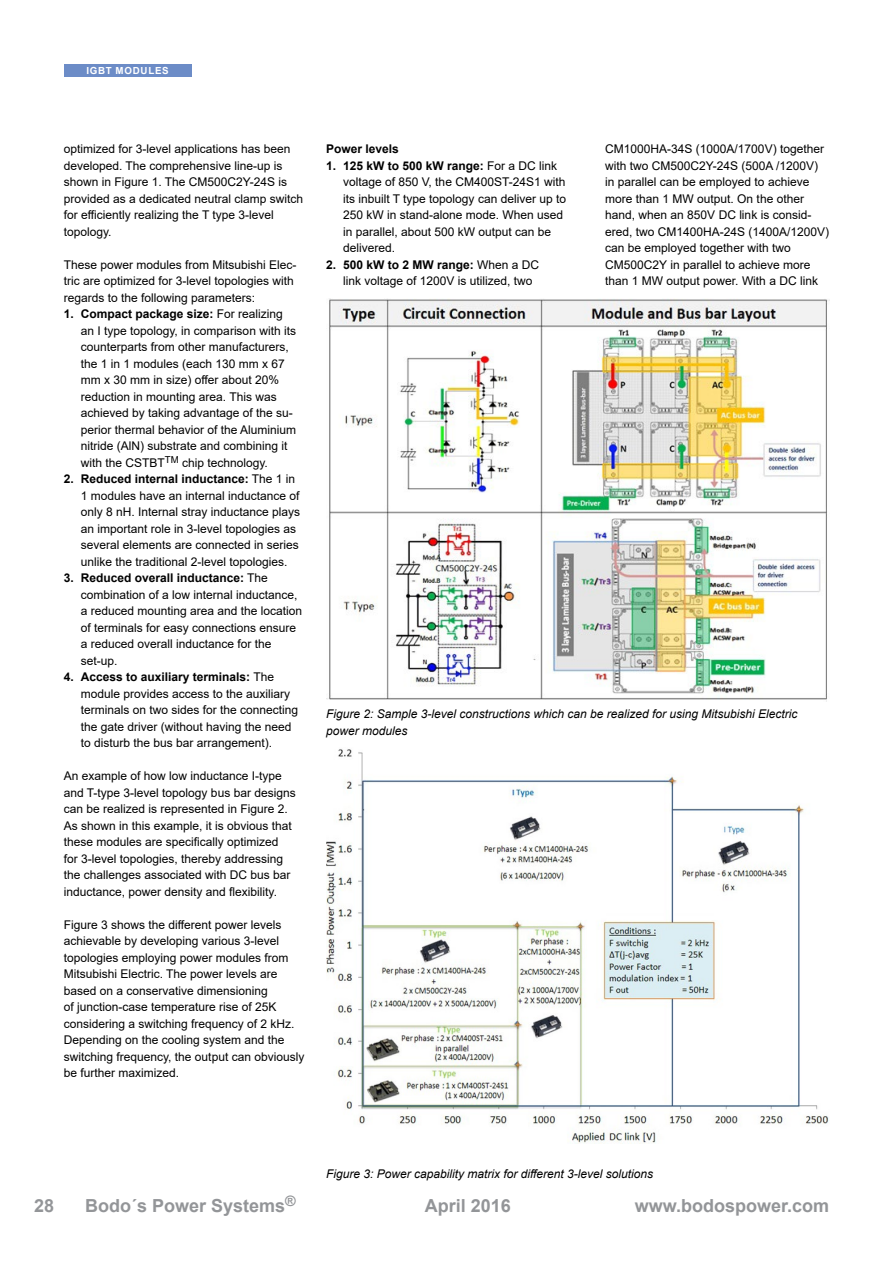
<style>
.page{position:relative;width:893px;height:1263px;background:#fff}
.page>*{position:absolute;margin:0;border:0;box-sizing:border-box;transform-origin:0 0}
.t1{font:700 18px "Arial";color:#939598}
.t2{font:700 14.4px "Arial";color:#939598}
.t3{font:12px/16.5px "Arial";color:#000}
.t4{font:italic 12px/16.5px "Arial";color:#000}
.t5{font:700 12px "Arial";color:#000}
.t6{font:700 9.75px "Arial";letter-spacing:.075em;color:#fff}
.s1{font-weight:700}
</style>
<div class="page">
<div style="left:64px;top:64px;width:127px;height:13px;background:#6c8cc7"></div>
<img style="left:326px;top:299px;width:503px;height:402px">
<img style="left:326px;top:749px;width:503px;height:395px">
<p class="t6" style="left:86px;top:63px;width:84px">IGBT MODULES</p>
<p class="t6" style="left:102px;top:63px;width:53px">CONTENT</p>
<p class="t3" style="left:64px;top:141px;width:241px">optimized for 3-level applications has been developed. The comprehensive line-up is shown in Figure 1. The CM500C2Y-24S is provided as a dedicated neutral clamp switch for efficiently realizing the T type 3-level topology.</p>
<p class="t3" style="left:64px;top:256px;width:234px">These power modules from Mitsubishi Elec&shy;tric are optimized for 3-level topologies with regards to the following parameters:</p>
<p class="t3" style="left:81px;top:306px;width:217px;text-indent:-17px"><span class="s1">1. Compact package size:</span> For realizing an I type topology, in comparison with its counterparts from other manufacturers, the 1 in 1 modules (each 130 mm x 67 mm x 30 mm in size) offer about 20% reduction in mounting area. This was achieved by taking advantage of the su&shy;perior thermal behavior of the Aluminium nitride (AlN) substrate and combining it with the CSTBT<sup>TM</sup> chip technology.</p>
<p class="t3" style="left:81px;top:471px;width:221px;text-indent:-17px"><span class="s1">2. Reduced internal inductance:</span> The 1 in 1 modules have an internal inductance of only 8 nH. Internal stray inductance plays an important role in 3-level topologies as several elements are connected in series unlike the traditional 2-level topologies.</p>
<p class="t3" style="left:81px;top:570px;width:223px;text-indent:-17px"><span class="s1">3. Reduced overall inductance:</span> The combination of a low internal inductance, a reduced mounting area and the location of terminals for easy connections ensure a reduced overall inductance for the set-up.</p>
<p class="t3" style="left:81px;top:669px;width:219px;text-indent:-17px"><span class="s1">4. Access to auxiliary terminals:</span> The module provides access to the auxiliary terminals on two sides for the connecting the gate driver (without having the need to disturb the bus bar arrangement).</p>
<p class="t3" style="left:64px;top:768px;width:233px">An example of how low inductance I-type and T-type 3-level topology bus bar designs can be realized is represented in Figure 2.<br>As shown in this example, it is obvious that these modules are specifically optimized<br>for 3-level topologies, thereby addressing the challenges associated with DC bus bar inductance, power density and flexibility.</p>
<p class="t3" style="left:64px;top:916px;width:242px">Figure 3 shows the different power levels achievable by developing various 3-level topologies employing power modules from Mitsubishi Electric. The power levels are based on a conservative dimensioning<br>of junction-case temperature rise of 25K considering a switching frequency of 2 kHz.<br>Depending on the cooling system and the switching frequency, the output can obviously be further maximized.</p>
<p class="t5" style="left:326px;top:141px;width:74px">Power levels</p>
<p class="t3" style="left:343px;top:157px;width:225px;text-indent:-17px"><span class="s1">1. 125 kW to 500 kW range:</span> For a DC link voltage of 850 V, the CM400ST-24S1 with its inbuilt T type topology can deliver up to 250 kW in stand-alone mode. When used in parallel, about 500 kW output can be delivered.</p>
<p class="t3" style="left:343px;top:256px;width:198px;text-indent:-17px"><span class="s1">2. 500 kW to 2 MW range:</span> When a DC link voltage of 1200V is utilized, two</p>
<p class="t3" style="left:605px;top:141px;width:225px">CM1000HA-34S (1000A/1700V) together with two CM500C2Y-24S (500A /1200V) in parallel can be employed to achieve more than 1 MW output. On the other hand, when an 850V DC link is consid&shy;ered, two CM1400HA-24S (1400A/1200V) can be employed together with two CM500C2Y in parallel to achieve more than 1 MW output power. With a DC link</p>
<p class="t4" style="left:326px;top:706px;width:473px">Figure 2: Sample 3-level constructions which can be realized for using Mitsubishi Electric power modules</p>
<p class="t4" style="left:326px;top:1166px;width:329px">Figure 3: Power capability matrix for different 3-level solutions</p>
<h1 class="t1" style="left:34px;top:1193px;width:22px">28</h1>
<p class="t2" style="left:285px;top:1191px;width:12px">®</p>
<h1 class="t1" style="left:425px;top:1193px;width:88px">April 2016</h1>
<h1 class="t1" style="left:635px;top:1193px;width:196px">www.bodospower.com</h1>
<h1 class="t1" style="left:85px;top:1193px;width:202px">Bodo´s Power Systems</h1>
</div>
